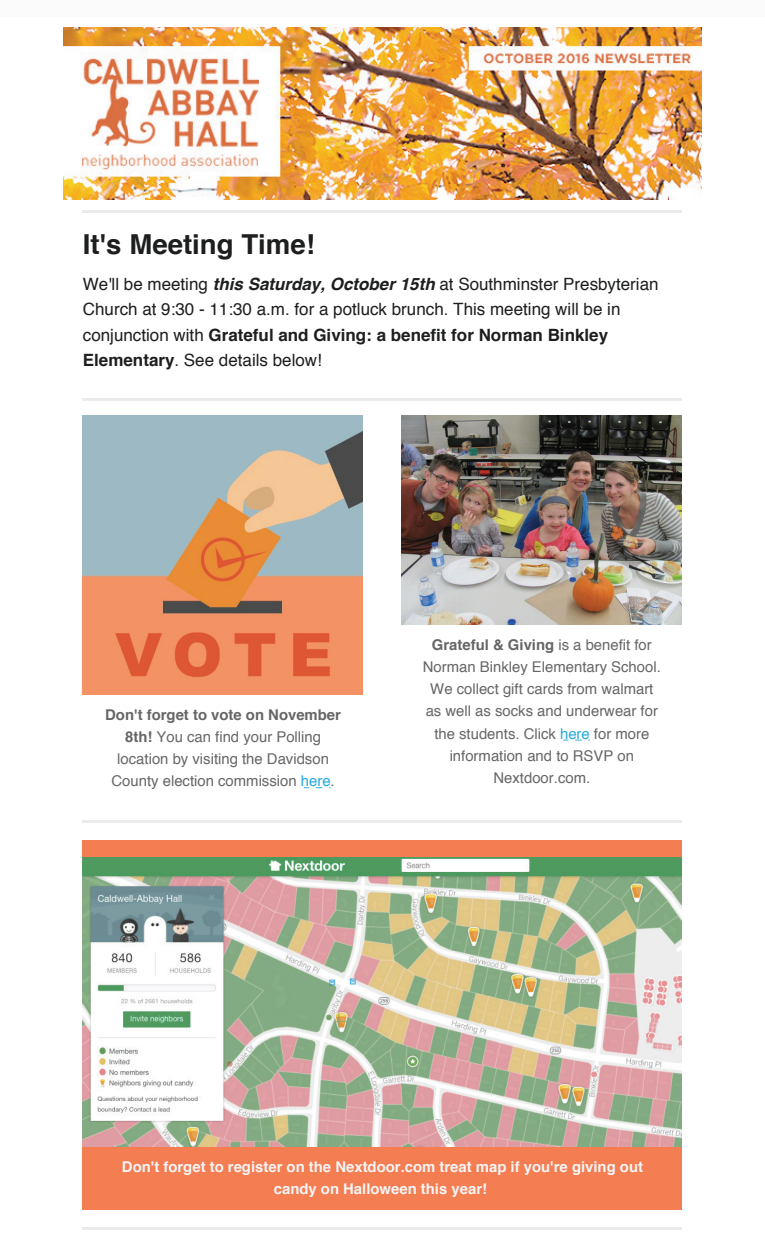
<style>
.page{position:relative;width:765px;height:1260px;background:#fff}
.page>*{position:absolute;margin:0;border:0;box-sizing:border-box;transform-origin:0 0}
.t1{font:700 27.5px "Helvetica";color:#1d1e1e}
.t2{font:17px/25.4px "Helvetica";color:#1d1e1e}
.t3{font:14.88px/22.2px "Helvetica";color:#666;text-align:center}
.t4{font:700 14.88px/22.2px "Helvetica";color:#f4f5f6;text-align:center}
.s1{font-weight:700;font-style:italic}
.s2{font-weight:700}
.s3{color:#25a9df}
</style>
<div class="page">
<div style="left:0;top:0;width:765px;height:18px;background:#fbfbfc"></div>
<hr style="left:83px;top:210px;width:599px;height:2px;background:#ebebec">
<hr style="left:83px;top:399px;width:599px;height:2px;background:#ebebec">
<hr style="left:83px;top:820px;width:599px;height:2px;background:#ebebec">
<img style="left:64px;top:27px;width:637px;height:173px">
<img style="left:83px;top:416px;width:279px;height:278px">
<img style="left:402px;top:416px;width:279px;height:208px">
<div style="left:83px;top:840px;width:599px;height:31px;background:#f47d52"></div>
<hr style="left:83px;top:1228px;width:599px;height:2px;background:#ebebec">
<div style="left:83px;top:858px;width:599px;height:352px;background:#f47d52"></div>
<img style="left:83px;top:858px;width:598px;height:288px">
<h1 class="t1" style="left:83px;top:222px;width:234px">It's Meeting Time!</h1>
<p class="t2" style="left:83px;top:272px;width:577px">We'll be meeting <span class="s1">this Saturday, October 15th</span> at Southminster Presbyterian Church at 9:30 - 11:30 a.m. for a potluck brunch. This meeting will be in conjunction with <span class="s2">Grateful and Giving: a benefit for Norman Binkley Elementary</span>. See details below!</p>
<p class="t3" style="left:105px;top:704px;width:237px"><span class="s2">Don't forget to vote on November<br>8th!</span> You can find your Polling location by visiting the Davidson<br>County election commission <span class="s3">here</span>.</p>
<p class="t3" style="left:423px;top:634px;width:240px"><span class="s2">Grateful &amp; Giving</span> is a benefit for<br>Norman Binkley Elementary School.<br>We collect gift cards from walmart as well as socks and underwear for the students. Click <span class="s3">here</span> for more information and to RSVP on<br>Nextdoor.com.</p>
<p class="t4" style="left:122px;top:1155px;width:523px">Don't forget to register on the Nextdoor.com treat map if you're giving out candy on Halloween this year!</p>
</div>
